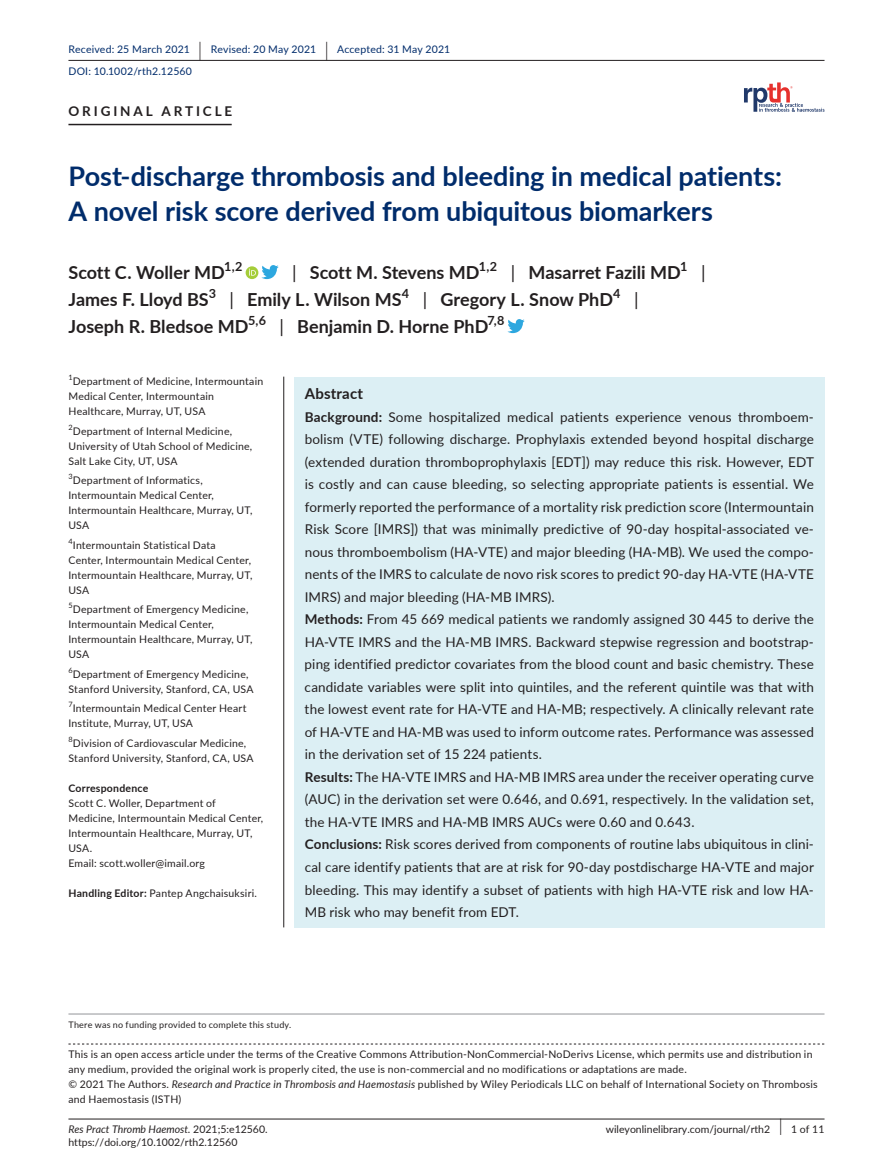
<style>
.page{position:relative;width:893px;height:1174px;background:#fff}
.page>*{position:absolute;margin:0;border:0;box-sizing:border-box;transform-origin:0 0}
.t1{font:700 27px/34.5px "Lato";letter-spacing:-.005em;color:#002c6b}
.t2{font:700 18px "Lato";color:#231f20}
.t3{font:18px "Lato";color:#231f20}
.t4{font:700 15px "Lato";letter-spacing:.015em;color:#231f20}
.t5{font:13.5px/22.5px "Lato";letter-spacing:.01em;color:#231f20}
.t6{font:700 13.5px "Lato";letter-spacing:.215em;color:#231f20}
.t7{font:700 12.6px "Lato";color:#231f20}
.t8{font:10.5px/15px "Lato";letter-spacing:.02em;color:#231f20}
.t9{font:10.5px/21.8px "Lato";letter-spacing:.015em;color:#002c6b}
.t10{font:10.5px "Lato";color:#231f20}
.t11{font:italic 10.5px "Lato";color:#231f20}
.t12{font:700 10.5px "Lato";letter-spacing:.02em;color:#231f20}
.t13{font:9px "Lato";letter-spacing:.025em;color:#231f20}
.t14{font:7.35px "Lato";color:#231f20}
.s1{font-size:19.65px;color:#231f20}
.s2{font-weight:400}
.s3{font-weight:700}
.s4{font-style:italic}
.s5{font-style:normal}
.s6{font-size:17.4px}
</style>
<div class="page">
<hr style="left:68px;top:1118px;width:756px;height:1px;background:#231f20">
<svg style="left:744px;top:82px;width:80px;height:30px"></svg>
<hr style="left:68px;top:60px;width:756px;height:1px;background:#231f20">
<hr style="left:68px;top:124px;width:164px;height:1px;background:#231f20">
<svg style="left:246px;top:266px;width:12px;height:13px"></svg>
<svg style="left:249px;top:265px;width:30px;height:14px"></svg>
<svg style="left:507px;top:319px;width:18px;height:14px"></svg>
<svg style="left:68px;top:1043px;width:756px;height:1px"></svg>
<hr style="left:68px;top:1013px;width:756px;height:1px;background:#939598">
<div style="left:294px;top:376px;width:530px;height:551px;background:#dceff4"></div>
<hr style="left:283px;top:376px;width:1px;height:551px;background:#231f20">
<p class="t9" style="left:68px;top:38px;width:383px">Received: 25 March 2021 <span class="s1">|</span> Revised: 20 May 2021 <span class="s1">|</span> Accepted: 31 May 2021<br>DOI: 10.1002/rth2.12560</p>
<p class="t6" style="left:68px;top:101px;width:165px">ORIGINAL ARTICLE</p>
<h1 class="t1" style="left:68px;top:158px;width:715px">Post-discharge thrombosis and bleeding in medical patients:<br>A novel risk score derived from ubiquitous biomarkers</h1>
<h2 class="t2" style="left:68px;top:259px;width:158px">Scott C. Woller MD</h2>
<p class="t7" style="left:224px;top:257px;width:20px">1,2</p>
<h2 class="t2" style="left:292px;top:259px;width:189px"><span class="s2">|</span> Scott M. Stevens MD</h2>
<p class="t7" style="left:479px;top:257px;width:20px">1,2</p>
<h2 class="t2" style="left:511px;top:259px;width:172px"><span class="s2">|</span> Masarret Fazili MD</h2>
<p class="t7" style="left:680px;top:257px;width:9px">1</p>
<h2 class="t3" style="left:701px;top:260px;width:6px">|</h2>
<h2 class="t2" style="left:68px;top:286px;width:142px">James F. Lloyd BS</h2>
<p class="t7" style="left:209px;top:284px;width:9px">3</p>
<h2 class="t2" style="left:230px;top:286px;width:174px"><span class="s2">|</span> Emily L. Wilson MS</h2>
<p class="t7" style="left:402px;top:284px;width:9px">4</p>
<h2 class="t2" style="left:423px;top:286px;width:192px"><span class="s2">|</span> Gregory L. Snow PhD</h2>
<p class="t7" style="left:613px;top:284px;width:9px">4</p>
<h2 class="t3" style="left:634px;top:287px;width:6px">|</h2>
<h2 class="t2" style="left:68px;top:313px;width:181px">Joseph R. Bledsoe MD</h2>
<p class="t7" style="left:248px;top:311px;width:19px">5,6</p>
<h2 class="t2" style="left:280px;top:313px;width:210px"><span class="s2">|</span> Benjamin D. Horne PhD</h2>
<p class="t7" style="left:487px;top:311px;width:18px">7,8</p>
<p class="t14" style="left:68px;top:372px;width:6px">1</p>
<p class="t8" style="left:68px;top:373px;width:196px;text-indent:4px">Department of Medicine, Intermountain<br>Medical Center, Intermountain<br>Healthcare, Murray, UT, USA</p>
<p class="t8" style="left:68px;top:423px;width:185px"><sup>2</sup>Department of Internal Medicine,<br>University of Utah School of Medicine,<br>Salt Lake City, UT, USA</p>
<p class="t8" style="left:68px;top:472px;width:186px"><sup>3</sup>Department of Informatics,<br>Intermountain Medical Center,<br>Intermountain Healthcare, Murray, UT,<br>USA</p>
<p class="t8" style="left:68px;top:537px;width:186px"><sup>4</sup>Intermountain Statistical Data<br>Center, Intermountain Medical Center,<br>Intermountain Healthcare, Murray, UT,<br>USA</p>
<p class="t8" style="left:68px;top:601px;width:186px"><sup>5</sup>Department of Emergency Medicine,<br>Intermountain Medical Center,<br>Intermountain Healthcare, Murray, UT,<br>USA</p>
<p class="t8" style="left:68px;top:666px;width:187px"><sup>6</sup>Department of Emergency Medicine,<br>Stanford University, Stanford, CA, USA</p>
<p class="t8" style="left:68px;top:700px;width:180px"><sup>7</sup>Intermountain Medical Center Heart<br>Institute, Murray, UT, USA</p>
<p class="t8" style="left:68px;top:735px;width:187px"><sup>8</sup>Division of Cardiovascular Medicine,<br>Stanford University, Stanford, CA, USA</p>
<p class="t12" style="left:68px;top:780px;width:81px">Correspondence</p>
<p class="t8" style="left:68px;top:795px;width:196px">Scott C. Woller, Department of<br>Medicine, Intermountain Medical Center,<br>Intermountain Healthcare, Murray, UT,<br>USA.<br>Email: scott.woller@imail.org</p>
<p class="t8" style="left:68px;top:885px;width:190px"><span class="s3">Handling Editor:</span> Pantep Angchaisuksiri.</p>
<p class="t4" style="left:305px;top:383px;width:60px">Abstract</p>
<p class="t5" style="left:305px;top:405px;width:511px"><span class="s3">Background:</span> Some hospitalized medical patients experience venous thromboem&shy;bolism (VTE) following discharge. Prophylaxis extended beyond hospital discharge (extended duration thromboprophylaxis [EDT]) may reduce this risk. However, EDT is costly and can cause bleeding, so selecting appropriate patients is essential. We formerly reported the performance of a mortality risk prediction score (Intermountain Risk Score [IMRS]) that was minimally predictive of 90-day hospital-associated ve&shy;nous thromboembolism (HA-VTE) and major bleeding (HA-MB). We used the compo&shy;nents of the IMRS to calculate de novo risk scores to predict 90-day HA-VTE (HA-VTE IMRS) and major bleeding (HA-MB IMRS).<br><span class="s3">Methods:</span> From 45 669 medical patients we randomly assigned 30 445 to derive the HA-VTE IMRS and the HA-MB IMRS. Backward stepwise regression and bootstrap&shy;ping identified predictor covariates from the blood count and basic chemistry. These candidate variables were split into quintiles, and the referent quintile was that with the lowest event rate for HA-VTE and HA-MB; respectively. A clinically relevant rate of HA-VTE and HA-MB was used to inform outcome rates. Performance was assessed in the derivation set of 15 224 patients.<br><span class="s3">Results:</span> The HA-VTE IMRS and HA-MB IMRS area under the receiver operating curve (AUC) in the derivation set were 0.646, and 0.691, respectively. In the validation set, the HA-VTE IMRS and HA-MB IMRS AUCs were 0.60 and 0.643.<br><span class="s3">Conclusions:</span> Risk scores derived from components of routine labs ubiquitous in clini&shy;cal care identify patients that are at risk for 90-day postdischarge HA-VTE and major bleeding. This may identify a subset of patients with high HA-VTE risk and low HA-MB risk who may benefit from EDT.</p>
<p class="t13" style="left:68px;top:1018px;width:224px">There was no funding provided to complete this study.</p>
<p class="t8" style="left:68px;top:1046px;width:751px">This is an open access article under the terms of the Creative Commons Attribution-NonCommercial-NoDerivs License, which permits use and distribution in any medium, provided the original work is properly cited, the use is non-commercial and no modifications or adaptations are made.<br>© 2021 The Authors. <span class="s4">Research and Practice in Thrombosis and Haemostasis</span> published by Wiley Periodicals LLC on behalf of International Society on Thrombosis and Haemostasis (ISTH)</p>
<p class="t11" style="left:68px;top:1121px;width:201px">Res Pract Thromb Haemost. <span class="s5">2021;5:e12560.</span></p>
<p class="t8" style="left:779px;top:1121px;width:47px"><span class="s6">|</span> 1 of 11</p>
<p class="t10" style="left:68px;top:1135px;width:170px">https://doi.org/10.1002/rth2.12560</p>
<p class="t10" style="left:606px;top:1121px;width:166px">wileyonlinelibrary.com/journal/rth2</p>
</div>
